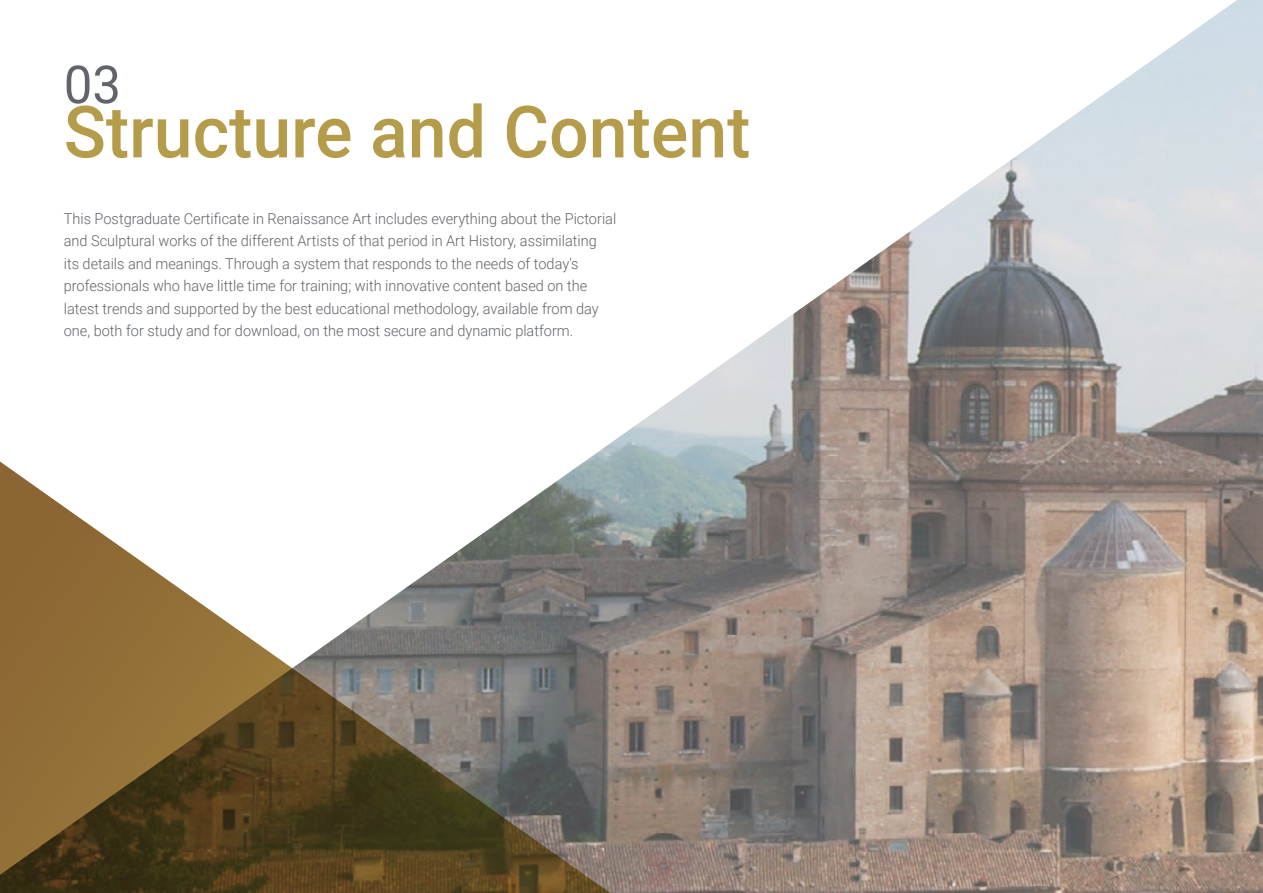
<style>
.page{position:relative;width:1263px;height:893px;background:#fff}
.page>*{position:absolute;margin:0;border:0;box-sizing:border-box;transform-origin:0 0}
.t1{font:500 72px "Roboto";color:#b49c4b}
.t2{font:52.5px "Roboto";color:#61646a}
.t3{font:300 15px/22.5px "Roboto";color:#61646a}
</style>
<div class="page">
<img style="left:607px;top:0;width:656px;height:893px">
<svg style="left:0;top:446px;width:640px;height:447px"></svg>
<h2 class="t2" style="left:64px;top:48px;width:59px">03</h2>
<h1 class="t1" style="left:64px;top:81px;width:688px">Structure and Content</h1>
<p class="t3" style="left:64px;top:207px;width:554px">This Postgraduate Certificate in Renaissance Art includes everything about the Pictorial and Sculptural works of the different Artists of that period in Art History, assimilating<br>its details and meanings. Through a system that responds to the needs of today's professionals who have little time for training; with innovative content based on the latest trends and supported by the best educational methodology, available from day one, both for study and for download, on the most secure and dynamic platform.</p>
</div>
